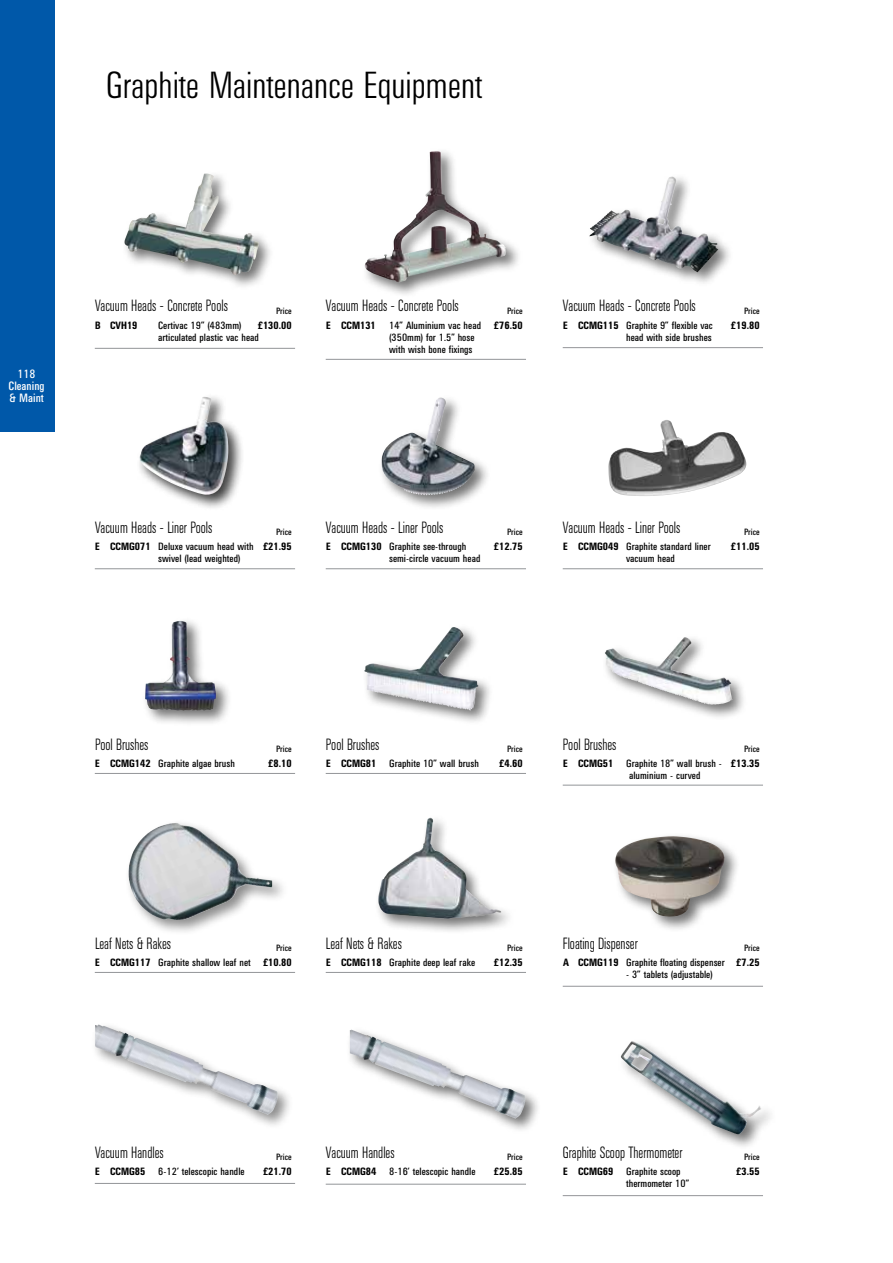
<style>
.page{position:relative;width:893px;height:1263px;background:#fff}
.page>*{position:absolute;margin:0;border:0;box-sizing:border-box;transform-origin:0 0}
.t1{font:300 37.5px "Univers Condensed BQ";color:#000}
.t2{font:300 16.2px "Univers Condensed BQ";color:#000;scale:.83 1}
.t3{font:12px/12px "Univers Condensed BQ";color:#fff;text-align:center}
.t4{font:10.5px/12px "Univers Condensed BQ";color:#000}
.t5{font:700 10.5px "Univers Condensed BQ";color:#000}
.t6{font:9px "Univers Condensed BQ";color:#000}
.s1{font-weight:700}
</style>
<div class="page">
<div style="left:91px;top:1021px;width:203px;height:109px;background:#000;opacity:.45"></div>
<img style="left:95px;top:1024px;width:183px;height:91px">
<div style="left:346px;top:1026px;width:196px;height:108px;background:#000;opacity:.55"></div>
<img style="left:350px;top:1029px;width:175px;height:89px">
<div style="left:618px;top:1038px;width:159px;height:112px;background:#000;opacity:.55"></div>
<img style="left:621px;top:1041px;width:135px;height:93px">
<hr style="left:95px;top:1183px;width:200px;height:1px;background:#939598">
<hr style="left:326px;top:1184px;width:200px;height:1px;background:#939598">
<hr style="left:563px;top:1195px;width:200px;height:1px;background:#939598">
<div style="left:0;top:0;width:54px;height:432px;background:#0058a9"></div>
<div style="left:121px;top:170px;width:154px;height:121px;background:#000;opacity:.55"></div>
<img style="left:125px;top:174px;width:134px;height:101px">
<div style="left:362px;top:148px;width:161px;height:151px;background:#000;opacity:.55"></div>
<img style="left:365px;top:152px;width:141px;height:130px">
<div style="left:587px;top:174px;width:147px;height:114px;background:#000;opacity:.55"></div>
<img style="left:604px;top:177px;width:67px;height:45px">
<hr style="left:95px;top:348px;width:200px;height:1px;background:#939598">
<hr style="left:326px;top:359px;width:200px;height:1px;background:#939598">
<hr style="left:563px;top:347px;width:200px;height:1px;background:#939598">
<div style="left:136px;top:393px;width:108px;height:118px;background:#000;opacity:.75"></div>
<img style="left:140px;top:397px;width:88px;height:98px">
<div style="left:378px;top:394px;width:113px;height:117px;background:#000;opacity:.55"></div>
<img style="left:382px;top:398px;width:58px;height:98px">
<img style="left:608px;top:420px;width:138px;height:76px">
<hr style="left:95px;top:568px;width:200px;height:1px;background:#939598">
<hr style="left:326px;top:568px;width:200px;height:1px;background:#939598">
<hr style="left:563px;top:568px;width:200px;height:1px;background:#939598">
<div style="left:141px;top:617px;width:91px;height:110px;background:#000;opacity:.55"></div>
<img style="left:145px;top:621px;width:71px;height:89px">
<div style="left:361px;top:623px;width:133px;height:103px;background:#000;opacity:.55"></div>
<img style="left:364px;top:627px;width:88px;height:70px">
<div style="left:602px;top:634px;width:146px;height:87px;background:#000;opacity:.55"></div>
<img style="left:605px;top:637px;width:79px;height:46px">
<hr style="left:95px;top:773px;width:200px;height:1px;background:#939598">
<hr style="left:326px;top:773px;width:200px;height:1px;background:#939598">
<hr style="left:563px;top:785px;width:200px;height:1px;background:#939598">
<div style="left:125px;top:819px;width:163px;height:117px;background:#000;opacity:.45"></div>
<img style="left:129px;top:823px;width:143px;height:97px">
<div style="left:375px;top:814px;width:142px;height:121px;background:#000;opacity:.55"></div>
<img style="left:378px;top:818px;width:121px;height:101px">
<div style="left:612px;top:833px;width:129px;height:100px;background:#000;opacity:.55"></div>
<img style="left:613px;top:836px;width:113px;height:83px">
<hr style="left:95px;top:972px;width:200px;height:1px;background:#939598">
<hr style="left:326px;top:972px;width:200px;height:1px;background:#939598">
<hr style="left:563px;top:986px;width:200px;height:1px;background:#939598">
<h1 class="t1" style="left:106px;top:64px;width:377px">Graphite Maintenance Equipment</h1>
<p class="t3" style="left:9px;top:368px;width:37px">118<br>Cleaning &amp; Maint</p>
<h2 class="t2" style="left:95px;top:297px;width:162px">Vacuum Heads - Concrete Pools</h2>
<p class="t6" style="left:276px;top:305px;width:17px">Price</p>
<p class="t5" style="left:95px;top:319px;width:44px">B CVH19</p>
<p class="t4" style="left:158px;top:319px;width:85px">Certivac 19” (483mm)</p>
<p class="t5" style="left:258px;top:319px;width:35px">£130.00</p>
<p class="t4" style="left:158px;top:331px;width:102px">articulated plastic vac head</p>
<h2 class="t2" style="left:326px;top:297px;width:162px">Vacuum Heads - Concrete Pools</h2>
<p class="t6" style="left:507px;top:305px;width:17px">Price</p>
<p class="t5" style="left:326px;top:319px;width:51px">E CCM131</p>
<p class="t4" style="left:389px;top:319px;width:135px">14” Aluminium vac head <span class="s1">£76.50 </span>(350mm) for 1.5” hose<br>with wish bone fixings</p>
<h2 class="t2" style="left:563px;top:297px;width:162px">Vacuum Heads - Concrete Pools</h2>
<p class="t6" style="left:744px;top:305px;width:17px">Price</p>
<p class="t4" style="left:563px;top:319px;width:151px"><span class="s1">E CCMG115</span> Graphite 9” flexible vac</p>
<p class="t5" style="left:731px;top:319px;width:30px">£19.80</p>
<p class="t4" style="left:626px;top:331px;width:87px">head with side brushes</p>
<h2 class="t2" style="left:95px;top:518px;width:143px">Vacuum Heads - Liner Pools</h2>
<p class="t6" style="left:276px;top:527px;width:17px">Price</p>
<p class="t4" style="left:158px;top:541px;width:135px;text-indent:-63px"><span class="s1">E CCMG071</span> Deluxe vacuum head with <span class="s1">£21.95 </span>swivel (lead weighted)</p>
<h2 class="t2" style="left:326px;top:518px;width:143px">Vacuum Heads - Liner Pools</h2>
<p class="t6" style="left:507px;top:527px;width:17px">Price</p>
<p class="t4" style="left:326px;top:541px;width:142px"><span class="s1">E CCMG130</span> Graphite see-through</p>
<p class="t5" style="left:494px;top:540px;width:30px">£12.75</p>
<p class="t4" style="left:389px;top:553px;width:93px">semi-circle vacuum head</p>
<h2 class="t2" style="left:563px;top:518px;width:143px">Vacuum Heads - Liner Pools</h2>
<p class="t6" style="left:744px;top:527px;width:17px">Price</p>
<p class="t4" style="left:563px;top:541px;width:149px"><span class="s1">E CCMG049</span> Graphite standard liner</p>
<p class="t5" style="left:731px;top:540px;width:30px">£11.05</p>
<p class="t4" style="left:626px;top:553px;width:50px">vacuum head</p>
<h2 class="t2" style="left:95px;top:735px;width:66px">Pool Brushes</h2>
<p class="t6" style="left:276px;top:744px;width:17px">Price</p>
<p class="t4" style="left:95px;top:758px;width:141px"><span class="s1">E CCMG142</span> Graphite algae brush</p>
<p class="t5" style="left:268px;top:757px;width:25px">£8.10</p>
<h2 class="t2" style="left:326px;top:735px;width:66px">Pool Brushes</h2>
<p class="t6" style="left:507px;top:744px;width:17px">Price</p>
<p class="t4" style="left:326px;top:758px;width:154px"><span class="s1">E CCMG81</span> Graphite 10” wall brush</p>
<p class="t5" style="left:499px;top:757px;width:25px">£4.60</p>
<h2 class="t2" style="left:563px;top:735px;width:66px">Pool Brushes</h2>
<p class="t6" style="left:744px;top:744px;width:17px">Price</p>
<p class="t4" style="left:629px;top:758px;width:132px;text-indent:-66px"><span class="s1">E CCMG51</span> Graphite 18” wall brush - <span class="s1">£13.35 </span>aluminium - curved</p>
<h2 class="t2" style="left:95px;top:934px;width:93px">Leaf Nets &amp; Rakes</h2>
<p class="t6" style="left:276px;top:943px;width:17px">Price</p>
<p class="t4" style="left:95px;top:957px;width:198px"><span class="s1">E CCMG117</span> Graphite shallow leaf net <span class="s1">£10.80</span></p>
<h2 class="t2" style="left:326px;top:934px;width:93px">Leaf Nets &amp; Rakes</h2>
<p class="t6" style="left:507px;top:943px;width:17px">Price</p>
<p class="t4" style="left:326px;top:957px;width:151px"><span class="s1">E CCMG118</span> Graphite deep leaf rake</p>
<p class="t5" style="left:494px;top:956px;width:30px">£12.35</p>
<h2 class="t2" style="left:563px;top:934px;width:92px">Floating Dispenser</h2>
<p class="t6" style="left:744px;top:943px;width:17px">Price</p>
<p class="t4" style="left:563px;top:957px;width:198px"><span class="s1">A CCMG119</span> Graphite floating dispenser <span class="s1">£7.25</span></p>
<p class="t4" style="left:626px;top:969px;width:88px">- 3” tablets (adjustable)</p>
<h2 class="t2" style="left:95px;top:1143px;width:84px">Vacuum Handles</h2>
<p class="t6" style="left:276px;top:1152px;width:17px">Price</p>
<p class="t4" style="left:95px;top:1166px;width:151px"><span class="s1">E CCMG85</span> 6-12’ telescopic handle</p>
<p class="t5" style="left:263px;top:1166px;width:30px">£21.70</p>
<h2 class="t2" style="left:326px;top:1143px;width:84px">Vacuum Handles</h2>
<p class="t6" style="left:507px;top:1152px;width:17px">Price</p>
<p class="t4" style="left:326px;top:1166px;width:151px"><span class="s1">E CCMG84</span> 8-16’ telescopic handle</p>
<p class="t5" style="left:494px;top:1166px;width:30px">£25.85</p>
<h2 class="t2" style="left:563px;top:1143px;width:146px">Graphite Scoop Thermometer</h2>
<p class="t6" style="left:744px;top:1152px;width:17px">Price</p>
<p class="t4" style="left:563px;top:1166px;width:119px"><span class="s1">E CCMG69</span> Graphite scoop</p>
<p class="t5" style="left:736px;top:1166px;width:25px">£3.55</p>
<p class="t4" style="left:626px;top:1178px;width:65px">thermometer 10”</p>
</div>
